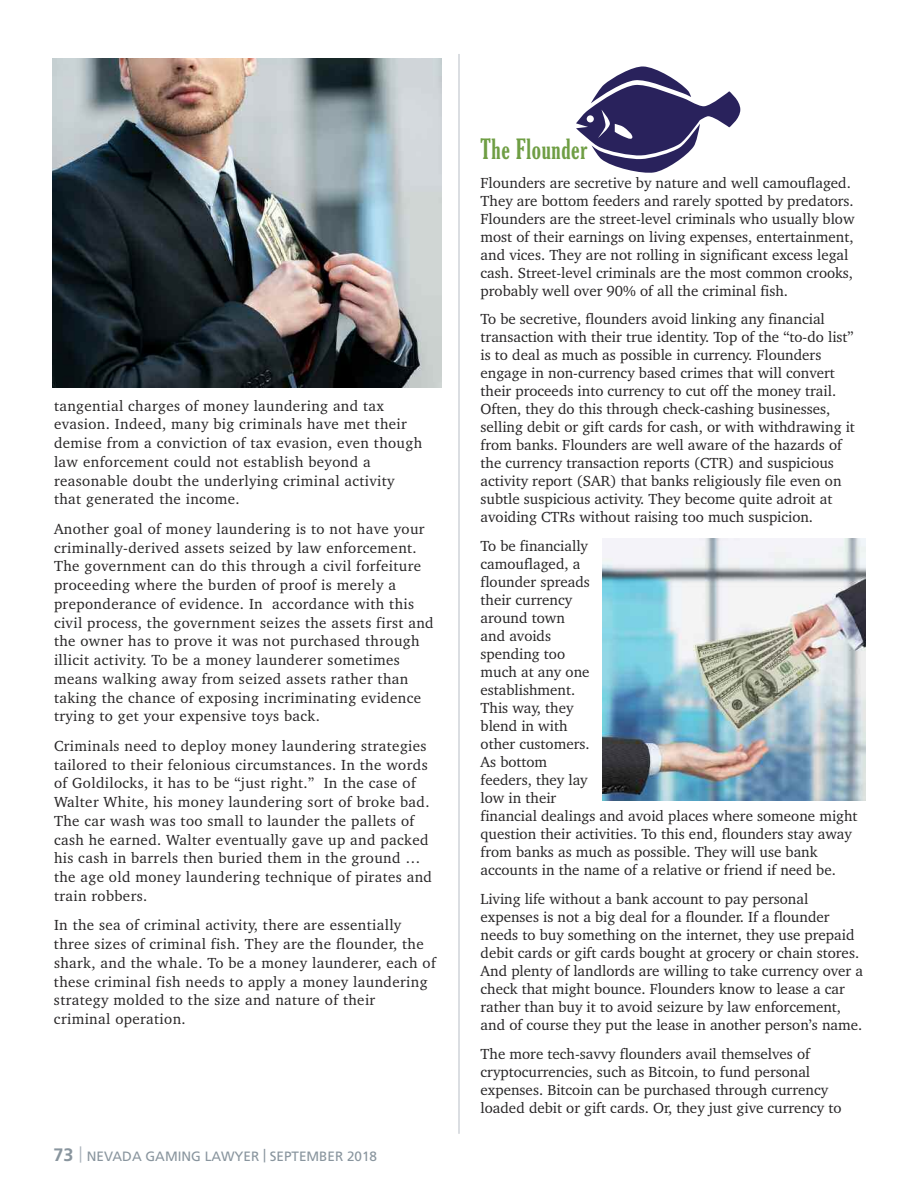
<style>
.page{position:relative;width:918px;height:1188px;background:#fff}
.page>*{position:absolute;margin:0;border:0;box-sizing:border-box;transform-origin:0 0}
.t1{font:extra-condensed 27px "Gloucester";letter-spacing:.025em;color:#6f9e44}
.t2{font:700 18px "Frutiger";color:#89959e}
.t3{font:15px/18px "Charter";color:#272526}
.t4{font:15px/18.8px "Charter";letter-spacing:.025em;color:#272526}
.t5{font:13.5px "Frutiger";color:#89959e}
</style>
<div class="page">
<svg style="left:576px;top:66px;width:164px;height:107px"></svg>
<svg style="left:80px;top:1146px;width:1px;height:17px"></svg>
<hr style="left:459px;top:54px;width:1px;height:1080px;background:#b8bfc6">
<img style="left:53px;top:58px;width:389px;height:329px">
<img style="left:602px;top:539px;width:263px;height:262px">
<p class="t4" style="left:54px;top:396px;width:370px">tangential charges of money laundering and tax evasion. Indeed, many big criminals have met their demise from a conviction of tax evasion, even though law enforcement could not establish beyond a reasonable doubt the underlying criminal activity that generated the income.</p>
<p class="t4" style="left:54px;top:519px;width:381px">Another goal of money laundering is to not have your criminally-derived assets seized by law enforcement.<br>The government can do this through a civil forfeiture proceeding where the burden of proof is merely a preponderance of evidence. In accordance with this civil process, the government seizes the assets first and the owner has to prove it was not purchased through illicit activity. To be a money launderer sometimes means walking away from seized assets rather than taking the chance of exposing incriminating evidence trying to get your expensive toys back.</p>
<p class="t4" style="left:54px;top:736px;width:380px">Criminals need to deploy money laundering strategies tailored to their felonious circumstances. In the words of Goldilocks, it has to be “just right.” In the case of Walter White, his money laundering sort of broke bad.<br>The car wash was too small to launder the pallets of cash he earned. Walter eventually gave up and packed his cash in barrels then buried them in the ground … the age old money laundering technique of pirates and train robbers.</p>
<p class="t4" style="left:54px;top:916px;width:383px">In the sea of criminal activity, there are essentially three sizes of criminal fish. They are the flounder, the shark, and the whale. To be a money launderer, each of these criminal fish needs to apply a money laundering strategy molded to the size and nature of their<br>criminal operation.</p>
<p class="t2" style="left:54px;top:1147px;width:22px">73</p>
<p class="t5" style="left:87px;top:1151px;width:292px">NEVADA GAMING LAWYER | SEPTEMBER 2018</p>
<h1 class="t1" style="left:481px;top:134px;width:109px">The Flounder</h1>
<p class="t3" style="left:481px;top:173px;width:376px">Flounders are secretive by nature and well camouflaged.<br>They are bottom feeders and rarely spotted by predators.<br>Flounders are the street-level criminals who usually blow most of their earnings on living expenses, entertainment, and vices. They are not rolling in significant excess legal cash. Street-level criminals are the most common crooks, probably well over 90% of all the criminal fish.</p>
<p class="t3" style="left:481px;top:310px;width:376px">To be secretive, flounders avoid linking any financial transaction with their true identity. Top of the “to-do list” is to deal as much as possible in currency. Flounders engage in non-currency based crimes that will convert their proceeds into currency to cut off the money trail.<br>Often, they do this through check-cashing businesses, selling debit or gift cards for cash, or with withdrawing it from banks. Flounders are well aware of the hazards of the currency transaction reports (CTR) and suspicious activity report (SAR) that banks religiously file even on subtle suspicious activity. They become quite adroit at avoiding CTRs without raising too much suspicion.</p>
<p class="t3" style="left:481px;top:537px;width:378px">To be financially<br>camouflaged, a<br>flounder spreads<br>their currency<br>around town<br>and avoids<br>spending too<br>much at any one<br>establishment.<br>This way, they<br>blend in with<br>other customers.<br>As bottom<br>feeders, they lay<br>low in their<br>financial dealings and avoid places where someone might question their activities. To this end, flounders stay away from banks as much as possible. They will use bank accounts in the name of a relative or friend if need be.</p>
<p class="t3" style="left:481px;top:890px;width:384px">Living life without a bank account to pay personal expenses is not a big deal for a flounder. If a flounder needs to buy something on the internet, they use prepaid debit cards or gift cards bought at grocery or chain stores.<br>And plenty of landlords are willing to take currency over a check that might bounce. Flounders know to lease a car rather than buy it to avoid seizure by law enforcement, and of course they put the lease in another person’s name.</p>
<p class="t3" style="left:481px;top:1045px;width:362px">The more tech-savvy flounders avail themselves of cryptocurrencies, such as Bitcoin, to fund personal expenses. Bitcoin can be purchased through currency loaded debit or gift cards. Or, they just give currency to</p>
</div>
